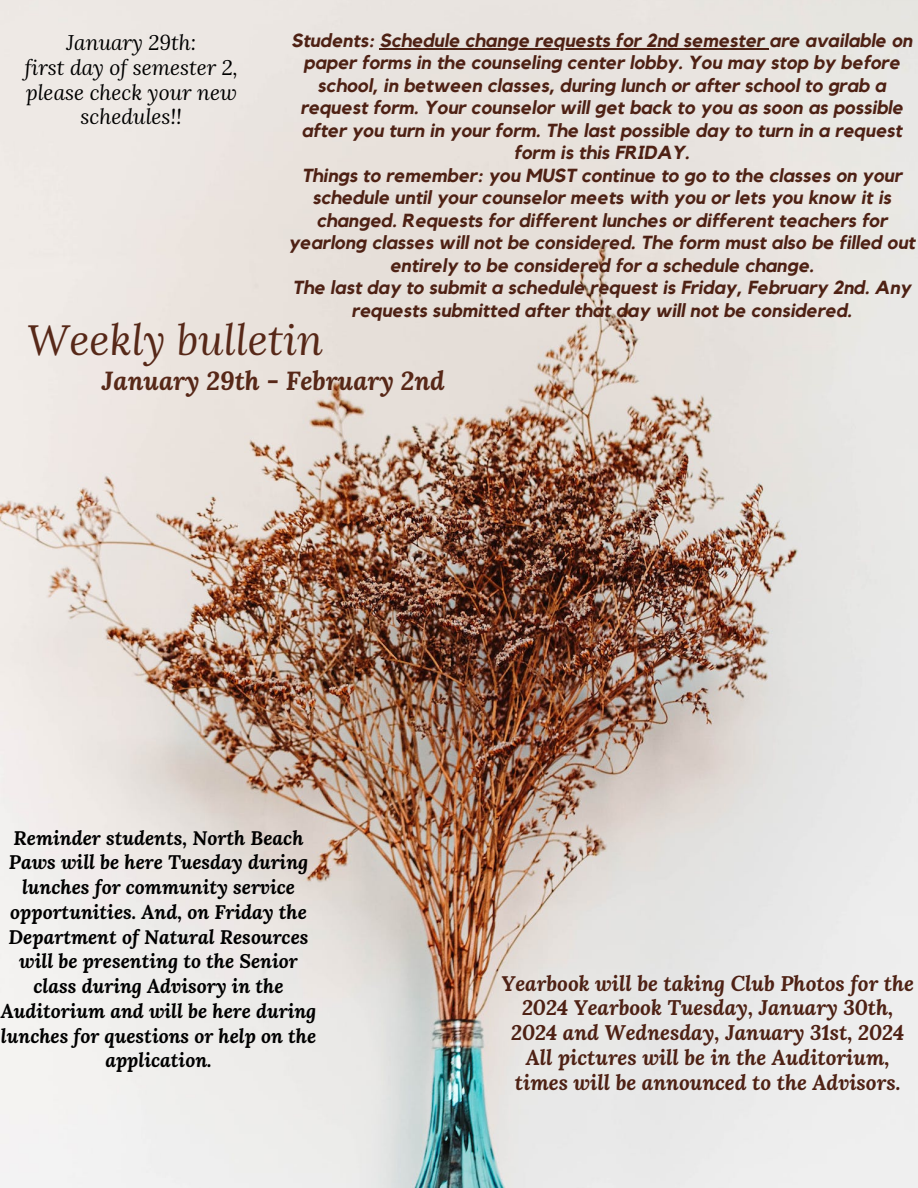
<style>
.page{position:relative;width:918px;height:1188px;background:#fff}
.page>*{position:absolute;margin:0;border:0;box-sizing:border-box;transform-origin:0 0}
.t1{font:italic 42.45px "Lora";color:#572818}
.t2{font:italic 700 25.95px "Lora";color:#572818}
.t3{font:italic 700 21px/24.8px "Lora";color:#4e2114;text-align:center}
.t4{font:italic 21px/24.8px "Lora";color:#000;text-align:center}
.t5{font:italic 700 19.5px/24.8px "Lora";color:#000;text-align:center}
.t6{font:italic 700 18.9px/22.5px "Kollektif";color:#4e2114;text-align:center}
</style>
<div class="page">
<img style="left:0;top:0;width:918px;height:1188px">
<hr style="left:379px;top:48px;width:390px;height:1px;background:#4e2114">
<p class="t4" style="left:25px;top:30px;width:215px">January 29th:<br>first day of semester 2, please check your new schedules!!</p>
<h1 class="t6" style="left:291px;top:30px;width:623px">Students: Schedule change requests for 2nd semester are available on</h1>
<h2 class="t6" style="left:300px;top:52px;width:604px">paper forms in the counseling center lobby. You may stop by before school, in between classes, during lunch or after school to grab a request form. Your counselor will get back to you as soon as possible after you turn in your form. The last possible day to turn in a request form is this FRIDAY.<br>Things to remember: you MUST continue to go to the classes on your</h2>
<h3 class="t6" style="left:288px;top:187px;width:628px">schedule until your counselor meets with you or lets you know it is changed. Requests for different lunches or different teachers for yearlong classes will not be considered. The form must also be filled out entirely to be considered for a schedule change.<br>The last day to submit a schedule request is Friday, February 2nd. Any</h3>
<h3 class="t6" style="left:352px;top:300px;width:502px">requests submitted after that day will not be considered.</h3>
<h4 class="t1" style="left:27px;top:312px;width:298px">Weekly bulletin</h4>
<p class="t2" style="left:102px;top:363px;width:344px">January 29th - February 2nd</p>
<p class="t5" style="left:1px;top:825px;width:317px">Reminder students, North Beach<br>Paws will be here Tuesday during lunches for community service opportunities. And, on Friday the<br>Department of Natural Resources will be presenting to the Senior class during Advisory in the<br>Auditorium and will be here during lunches for questions or help on the application.</p>
<p class="t3" style="left:502px;top:970px;width:414px">Yearbook will be taking Club Photos for the 2024 Yearbook Tuesday, January 30th, 2024 and Wednesday, January 31st, 2024<br>All pictures will be in the Auditorium, times will be announced to the Advisors.</p>
</div>
